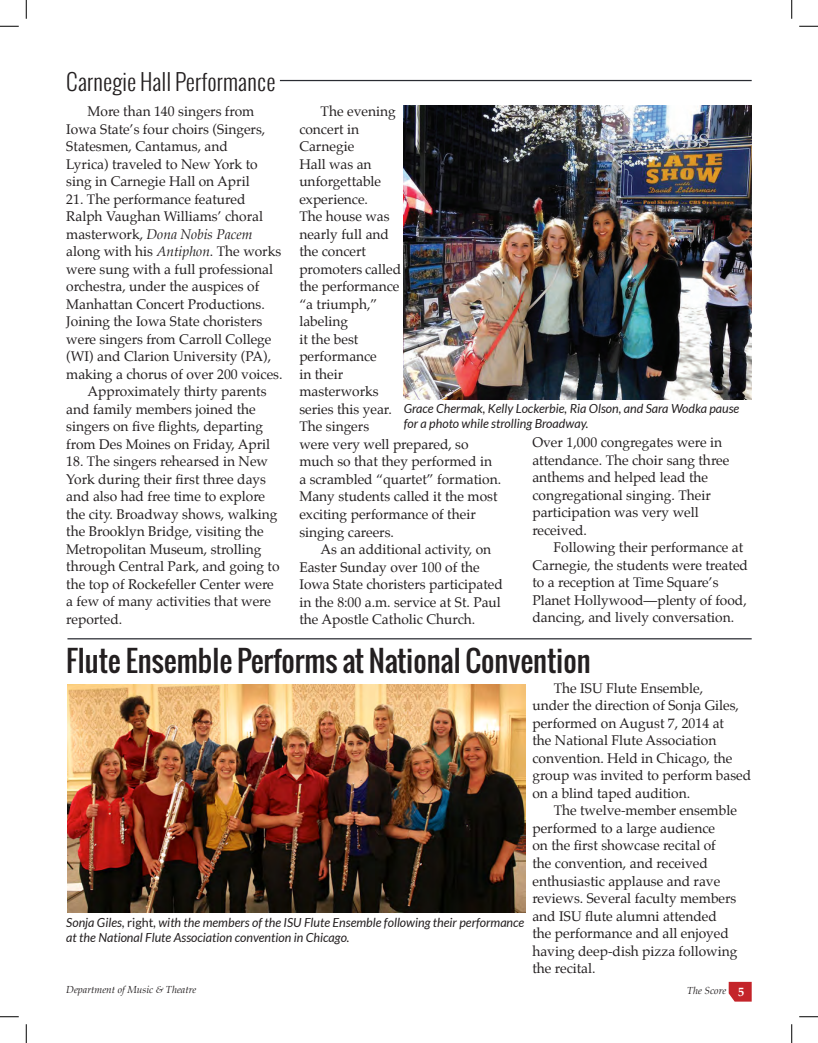
<style>
.page{position:relative;width:818px;height:1043px;background:#fff}
.page>*{position:absolute;margin:0;border:0;box-sizing:border-box;transform-origin:0 0}
.t1{font:28.75px "Oswald";color:#231f20}
.t2{font:300 22.5px "Oswald";color:#231f20}
.t3{font:13.75px/17.5px "Palatino";color:#231f20}
.t4{font:italic 13.75px "Palatino";color:#231f20}
.t5{font:italic 12.5px/15px "Lato";color:#231f20}
.t6{font:italic 10px "Palatino";color:#231f20}
.s1{font-style:normal}
.s2{font-style:italic}
.s3{font-weight:700;font-style:normal;font-size:12.5px;color:#fff}
</style>
<div class="page">
<svg style="left:728px;top:981px;width:23px;height:20px"></svg>
<hr style="left:280px;top:80px;width:471px;height:1px;background:#2a2c32">
<img style="left:403px;top:105px;width:348px;height:294px">
<img style="left:67px;top:684px;width:458px;height:228px">
<hr style="left:67px;top:638px;width:684px;height:1px;background:#2a2c32">
<svg style="left:0;top:25px;width:19px;height:2px"></svg>
<svg style="left:799px;top:25px;width:19px;height:2px"></svg>
<svg style="left:0;top:1016px;width:19px;height:1px"></svg>
<svg style="left:799px;top:1016px;width:19px;height:1px"></svg>
<svg style="left:25px;top:0;width:2px;height:19px"></svg>
<svg style="left:25px;top:1024px;width:2px;height:18px"></svg>
<svg style="left:791px;top:0;width:1px;height:19px"></svg>
<svg style="left:791px;top:1024px;width:1px;height:18px"></svg>
<h2 class="t2" style="left:66px;top:66px;width:211px">Carnegie Hall Performance</h2>
<p class="t3" style="left:66px;top:103px;width:200px;text-indent:21px">More than 140 singers from<br>Iowa State’s four choirs (Singers,<br>Statesmen, Cantamus, and<br>Lyrica) traveled to New York to sing in Carnegie Hall on April</p>
<p class="t3" style="left:66px;top:190px;width:181px">21. The performance featured</p>
<p class="t3" style="left:66px;top:208px;width:198px">Ralph Vaughan Williams’ choral</p>
<p class="t4" style="left:66px;top:223px;width:188px"><span class="s1">masterwork,</span> Dona Nobis Pacem</p>
<p class="t3" style="left:66px;top:243px;width:216px">along with his <span class="s2">Antiphon</span>. The works</p>
<p class="t3" style="left:66px;top:260px;width:208px">were sung with a full professional</p>
<p class="t3" style="left:66px;top:278px;width:194px">orchestra, under the auspices of</p>
<p class="t3" style="left:66px;top:295px;width:200px">Manhattan Concert Productions.</p>
<p class="t3" style="left:66px;top:313px;width:197px">Joining the Iowa State choristers</p>
<p class="t3" style="left:66px;top:330px;width:207px">were singers from Carroll College</p>
<p class="t3" style="left:66px;top:348px;width:206px">(WI) and Clarion University (PA),</p>
<p class="t3" style="left:66px;top:365px;width:218px">making a chorus of over 200 voices.</p>
<p class="t3" style="left:88px;top:383px;width:180px">Approximately thirty parents</p>
<p class="t3" style="left:66px;top:400px;width:191px">and family members joined the</p>
<p class="t3" style="left:66px;top:418px;width:198px">singers on five flights, departing</p>
<p class="t3" style="left:66px;top:435px;width:205px">from Des Moines on Friday, April</p>
<p class="t3" style="left:66px;top:453px;width:215px">18. The singers rehearsed in New<br>York during their first three days and also had free time to explore the city. Broadway shows, walking the Brooklyn Bridge, visiting the<br>Metropolitan Museum, strolling through Central Park, and going to the top of Rockefeller Center were a few of many activities that were reported.</p>
<p class="t3" style="left:299px;top:103px;width:203px;text-indent:21px">The evening<br>concert in<br>Carnegie<br>Hall was an<br>unforgettable<br>experience.<br>The house was<br>nearly full and<br>the concert<br>promoters called<br>the performance<br>“a triumph,”<br>labeling<br>it the best<br>performance<br>in their<br>masterworks<br>series this year.<br>The singers<br>were very well prepared, so much so that they performed in a scrambled “quartet” formation.<br>Many students called it the most exciting performance of their singing careers.</p>
<p class="t3" style="left:299px;top:540px;width:205px;text-indent:21px">As an additional activity, on<br>Easter Sunday over 100 of the<br>Iowa State choristers participated in the 8:00 a.m. service at St. Paul the Apostle Catholic Church.</p>
<p class="t5" style="left:403px;top:401px;width:337px">Grace Chermak, Kelly Lockerbie, Ria Olson, and Sara Wodka pause for a photo while strolling Broadway.</p>
<p class="t3" style="left:532px;top:433px;width:198px">Over 1,000 congregates were in attendance. The choir sang three anthems and helped lead the congregational singing. Their participation was very well received.</p>
<p class="t3" style="left:532px;top:538px;width:217px;text-indent:21px">Following their performance at Carnegie, the students were treated to a reception at Time Square’s Planet Hollywood—plenty of food, dancing, and lively conversation.</p>
<h1 class="t1" style="left:66px;top:639px;width:526px">Flute Ensemble Performs at National Convention</h1>
<p class="t5" style="left:66px;top:915px;width:459px">Sonja Giles, <span class="s1">right</span>, with the members of the ISU Flute Ensemble following their performance at the National Flute Association convention in Chicago.</p>
<p class="t3" style="left:532px;top:679px;width:220px;text-indent:21px">The ISU Flute Ensemble,<br>under the direction of Sonja Giles, performed on August 7, 2014 at<br>the National Flute Association convention. Held in Chicago, the group was invited to perform based on a blind taped audition.</p>
<p class="t3" style="left:532px;top:802px;width:206px;text-indent:21px">The twelve-member ensemble performed to a large audience<br>on the first showcase recital of the convention, and received enthusiastic applause and rave reviews. Several faculty members and ISU flute alumni attended the performance and all enjoyed having deep-dish pizza following the recital.</p>
<p class="t6" style="left:66px;top:982px;width:132px">Department of Music &amp; Theatre</p>
<p class="t6" style="left:687px;top:982px;width:59px">The Score <span class="s3">5</span></p>
</div>
